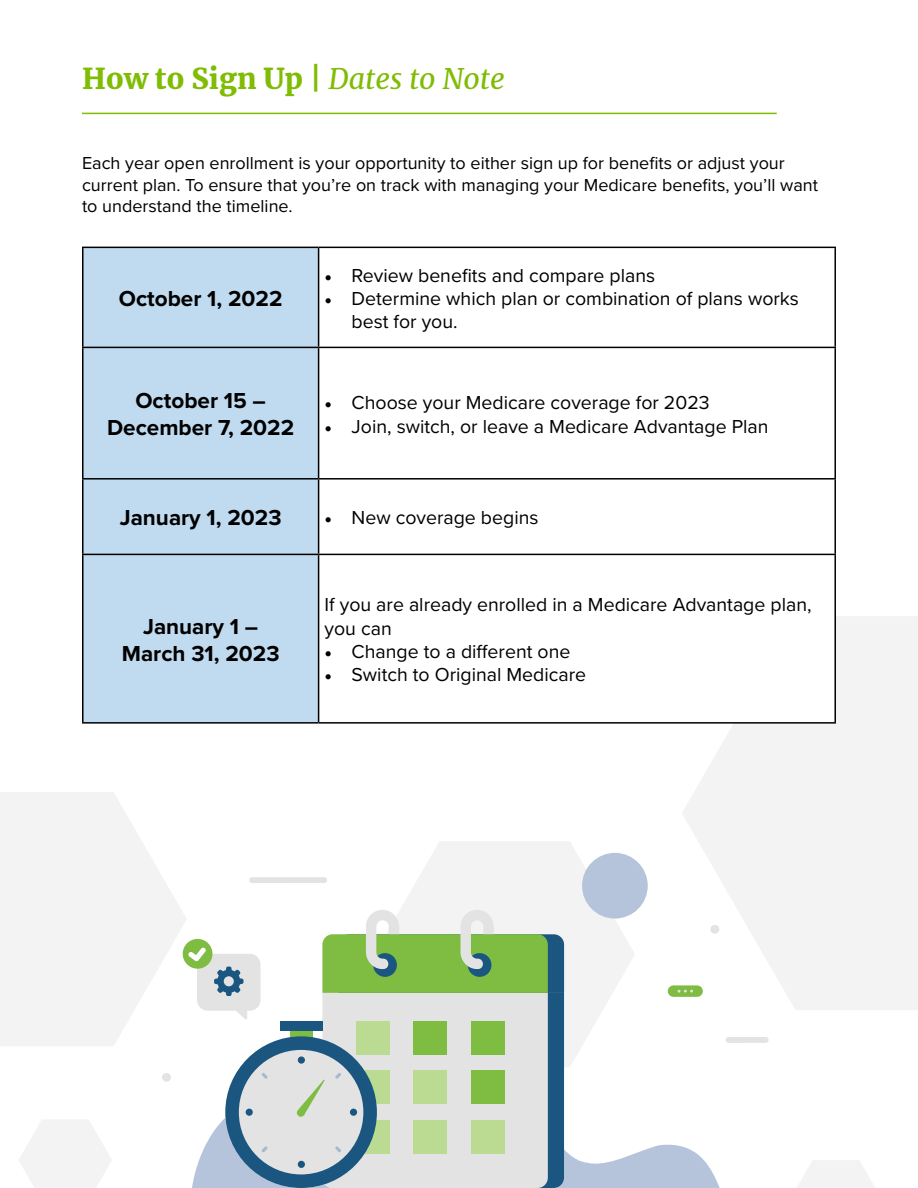
<style>
.page{position:relative;width:918px;height:1188px;background:#fff}
.page>*{position:absolute;margin:0;border:0;box-sizing:border-box;transform-origin:0 0}
.t1{font:900 28.5px "Merriweather";color:#7fbc03}
.t2{font:700 22.5px/27px "Proxima Nova";color:#000;text-align:center}
.t3{font:19.5px/23.4px "Proxima Nova";color:#000}
.t4{font:18px/21.6px "Proxima Nova";color:#000}
.s1{font-weight:400;font-style:italic}
.s2{font-family:"Minion Pro"}
</style>
<div class="page">
<svg style="left:682px;top:616px;width:236px;height:394px;fill:#f3f3f3"></svg>
<svg style="left:0;top:792px;width:187px;height:254px;fill:#f3f3f3"></svg>
<svg style="left:19px;top:1120px;width:93px;height:68px"></svg>
<svg style="left:797px;top:1160px;width:78px;height:28px"></svg>
<svg style="left:401px;top:841px;width:234px;height:226px;fill:#f3f3f3"></svg>
<hr style="left:82px;top:113px;width:695px;height:1px;background:#7fbc03">
<div style="left:84px;top:248px;width:234px;height:474px;background:#c0daef"></div>
<svg style="left:319px;top:248px;width:515px;height:474px"></svg>
<hr style="left:82px;top:247px;width:237px;height:1px;background:#000">
<hr style="left:82px;top:248px;width:2px;height:99px;background:#000">
<hr style="left:319px;top:247px;width:517px;height:1px;background:#000">
<hr style="left:318px;top:248px;width:1px;height:99px;background:#000">
<hr style="left:834px;top:248px;width:2px;height:99px;background:#000">
<hr style="left:82px;top:347px;width:237px;height:1px;background:#000">
<hr style="left:82px;top:348px;width:2px;height:130px;background:#000">
<hr style="left:319px;top:347px;width:517px;height:1px;background:#000">
<hr style="left:318px;top:348px;width:1px;height:130px;background:#000">
<hr style="left:834px;top:348px;width:2px;height:130px;background:#000">
<hr style="left:82px;top:478px;width:237px;height:2px;background:#000">
<hr style="left:82px;top:480px;width:2px;height:74px;background:#000">
<hr style="left:319px;top:478px;width:517px;height:2px;background:#000">
<hr style="left:318px;top:480px;width:1px;height:74px;background:#000">
<hr style="left:834px;top:480px;width:2px;height:74px;background:#000">
<hr style="left:82px;top:554px;width:237px;height:1px;background:#000">
<hr style="left:82px;top:555px;width:2px;height:167px;background:#000">
<hr style="left:319px;top:554px;width:517px;height:1px;background:#000">
<hr style="left:318px;top:555px;width:1px;height:167px;background:#000">
<hr style="left:834px;top:555px;width:2px;height:167px;background:#000">
<hr style="left:82px;top:722px;width:237px;height:2px;background:#000">
<hr style="left:319px;top:722px;width:517px;height:2px;background:#000">
<div style="left:726px;top:1037px;width:43px;height:6px;background:#e2e3e2;border-radius:3px"></div>
<div style="left:249px;top:877px;width:78px;height:6px;background:#e2e3e2;border-radius:3px"></div>
<div style="left:710px;top:925px;width:9px;height:9px;background:#e2e3e2;border-radius:4px"></div>
<div style="left:162px;top:1073px;width:9px;height:9px;background:#e2e3e2;border-radius:4px"></div>
<div style="left:582px;top:853px;width:66px;height:66px;background:#b5c4db;border-radius:50%"></div>
<div style="left:668px;top:985px;width:35px;height:12px;background:#7ebc42;border-radius:6px"></div>
<svg style="left:678px;top:990px;width:15px;height:3px"></svg>
<div style="left:197px;top:954px;width:64px;height:57px;background:#e2e3e2;border-radius:11px"></div>
<div style="left:183px;top:939px;width:29px;height:30px;background:#7ebc42;border-radius:50%"></div>
<svg style="left:188px;top:947px;width:18px;height:14px"></svg>
<svg style="left:214px;top:967px;width:33px;height:53px"></svg>
<svg style="left:548px;top:993px;width:16px;height:80px"></svg>
<div style="left:322px;top:993px;width:226px;height:80px;background:#e2e3e2"></div>
<svg style="left:322px;top:909px;width:242px;height:84px"></svg>
<div style="left:356px;top:1021px;width:34px;height:34px;background:#bbdb92"></div>
<div style="left:356px;top:1070px;width:34px;height:34px;background:#bbdb92"></div>
<div style="left:413px;top:1021px;width:34px;height:34px;background:#7ebc42"></div>
<div style="left:413px;top:1070px;width:34px;height:34px;background:#bbdb92"></div>
<div style="left:471px;top:1021px;width:33px;height:34px;background:#7ebc42"></div>
<div style="left:471px;top:1070px;width:33px;height:34px;background:#7ebc42"></div>
<div style="left:290px;top:1027px;width:23px;height:15px;background:#7ebc42"></div>
<div style="left:280px;top:1021px;width:42px;height:10px;background:#1a5680"></div>
<div style="left:225px;top:1036px;width:152px;height:152px;background:#1a5680;border-radius:50%"></div>
<div style="left:239px;top:1050px;width:124px;height:124px;background:#e2e3e2;border-radius:50%"></div>
<div style="left:298px;top:1056px;width:7px;height:8px;background:#1a5680;border-radius:50%"></div>
<svg style="left:192px;top:1073px;width:528px;height:115px"></svg>
<h1 class="t1" style="left:82px;top:59px;width:424px">How to Sign Up | <span class="s1">Dates to Note</span></h1>
<p class="t4" style="left:82px;top:151px;width:738px">Each year open enrollment is your opportunity to either sign up for benefits or adjust your current plan. To ensure that you’re on track with managing your Medicare benefits, you’ll want to understand the timeline.</p>
<p class="t2" style="left:119px;top:285px;width:165px">October 1, 2022</p>
<p class="t3" style="left:325px;top:263px;width:332px"><span class="s2">•</span> Review benefits and compare plans</p>
<p class="t3" style="left:352px;top:286px;width:449px;text-indent:-27px"><span class="s2">•</span> Determine which plan or combination of plans works best for you.</p>
<p class="t2" style="left:107px;top:387px;width:189px">October 15 –<br>December 7, 2022</p>
<p class="t3" style="left:325px;top:390px;width:387px"><span class="s2">•</span> Choose your Medicare coverage for 2023</p>
<p class="t3" style="left:325px;top:413px;width:446px"><span class="s2">•</span> Join, switch, or leave a Medicare Advantage Plan</p>
<p class="t2" style="left:120px;top:504px;width:163px">January 1, 2023</p>
<p class="t3" style="left:325px;top:505px;width:215px"><span class="s2">•</span> New coverage begins</p>
<p class="t2" style="left:122px;top:613px;width:159px">January 1 –<br>March 31, 2023</p>
<p class="t3" style="left:325px;top:592px;width:488px">If you are already enrolled in a Medicare Advantage plan, you can</p>
<p class="t3" style="left:325px;top:639px;width:247px"><span class="s2">•</span> Change to a different one</p>
<p class="t3" style="left:325px;top:662px;width:263px"><span class="s2">•</span> Switch to Original Medicare</p>
</div>
